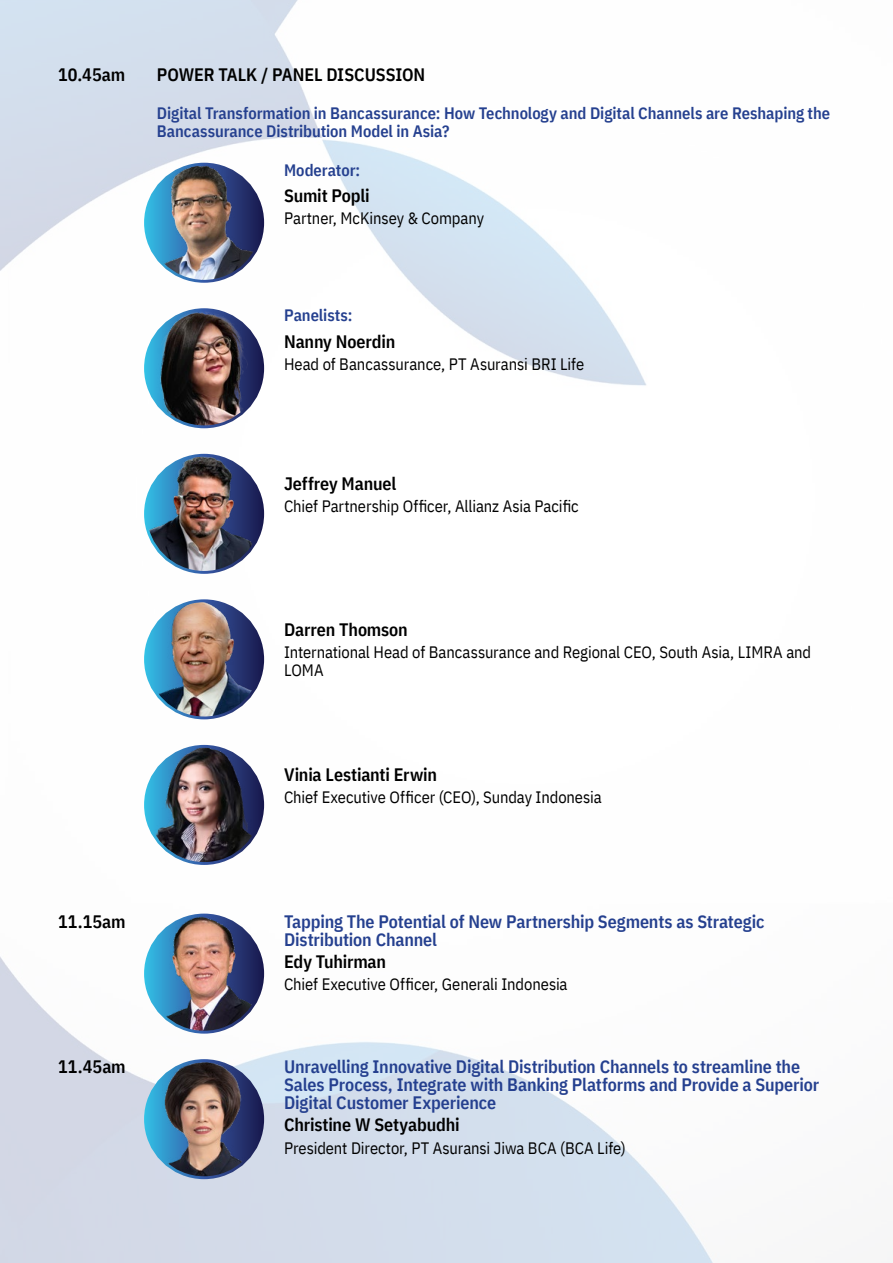
<style>
.page{position:relative;width:893px;height:1263px;background:#fff}
.page>*{position:absolute;margin:0;border:0;box-sizing:border-box;transform-origin:0 0}
.t1{font:600 18px/18px "IBM Plex Sans Cond";letter-spacing:-.01em;color:#25408f}
.t2{font:600 18px "IBM Plex Sans Cond";letter-spacing:-.01em;color:#000}
.t3{font:16.5px/18px "IBM Plex Sans Cond";letter-spacing:-.005em;color:#000}
.t4{font:600 16.5px/18px "IBM Plex Sans Cond";letter-spacing:-.005em;color:#25408f}
</style>
<div class="page">
<img style="left:0;top:0;width:713px;height:1263px">
<img style="left:146px;top:164px;width:117px;height:117px;border-radius:59px">
<div style="left:144px;top:163px;width:120px;height:120px;border:3px solid #fff;border-radius:50%"></div>
<img style="left:146px;top:311px;width:117px;height:116px">
<div style="left:144px;top:308px;width:120px;height:120px;border:3px solid #fff;border-radius:50%"></div>
<img style="left:146px;top:455px;width:117px;height:117px;border-radius:59px">
<div style="left:144px;top:454px;width:120px;height:120px;border:3px solid #fff;border-radius:50%"></div>
<img style="left:146px;top:601px;width:117px;height:117px;border-radius:59px">
<div style="left:144px;top:599px;width:120px;height:120px;border:3px solid #fff;border-radius:50%"></div>
<img style="left:146px;top:746px;width:117px;height:117px;border-radius:59px">
<div style="left:144px;top:745px;width:120px;height:120px;border:3px solid #fff;border-radius:50%"></div>
<img style="left:146px;top:915px;width:117px;height:117px;border-radius:59px">
<div style="left:144px;top:913px;width:120px;height:121px;border:3px solid #fff;border-radius:50%"></div>
<img style="left:146px;top:1060px;width:117px;height:118px;border-radius:59px">
<div style="left:144px;top:1059px;width:120px;height:120px;border:3px solid #fff;border-radius:50%"></div>
<p class="t2" style="left:58px;top:60px;width:68px">10.45am</p>
<p class="t2" style="left:157px;top:60px;width:270px">POWER TALK / PANEL DISCUSSION</p>
<p class="t4" style="left:157px;top:103px;width:675px">Digital Transformation in Bancassurance: How Technology and Digital Channels are Reshaping the<br>Bancassurance Distribution Model in Asia?</p>
<p class="t4" style="left:284px;top:159px;width:78px">Moderator:</p>
<p class="t2" style="left:284px;top:181px;width:87px">Sumit Popli</p>
<p class="t3" style="left:284px;top:208px;width:202px">Partner, McKinsey &amp; Company</p>
<p class="t4" style="left:284px;top:305px;width:70px">Panelists:</p>
<p class="t2" style="left:284px;top:327px;width:113px">Nanny Noerdin</p>
<p class="t3" style="left:284px;top:354px;width:302px">Head of Bancassurance, PT Asuransi BRI Life</p>
<p class="t2" style="left:284px;top:469px;width:114px">Jeffrey Manuel</p>
<p class="t3" style="left:284px;top:496px;width:296px">Chief Partnership Officer, Allianz Asia Pacific</p>
<p class="t2" style="left:284px;top:615px;width:125px">Darren Thomson</p>
<p class="t3" style="left:284px;top:642px;width:529px">International Head of Bancassurance and Regional CEO, South Asia, LIMRA and<br>LOMA</p>
<p class="t2" style="left:284px;top:761px;width:155px">Vinia Lestianti Erwin</p>
<p class="t3" style="left:284px;top:787px;width:319px">Chief Executive Officer (CEO), Sunday Indonesia</p>
<p class="t2" style="left:58px;top:907px;width:69px">11.15am</p>
<p class="t1" style="left:284px;top:911px;width:482px">Tapping The Potential of New Partnership Segments as Strategic<br>Distribution Channel</p>
<p class="t2" style="left:284px;top:947px;width:104px">Edy Tuhirman</p>
<p class="t3" style="left:284px;top:974px;width:285px">Chief Executive Officer, Generali Indonesia</p>
<p class="t2" style="left:58px;top:1052px;width:69px">11.45am</p>
<p class="t1" style="left:284px;top:1056px;width:537px">Unravelling Innovative Digital Distribution Channels to streamline the<br>Sales Process, Integrate with Banking Platforms and Provide a Superior<br>Digital Customer Experience</p>
<p class="t2" style="left:284px;top:1111px;width:177px">Christine W Setyabudhi</p>
<p class="t3" style="left:284px;top:1137px;width:343px">President Director, PT Asuransi Jiwa BCA (BCA Life)</p>
</div>
